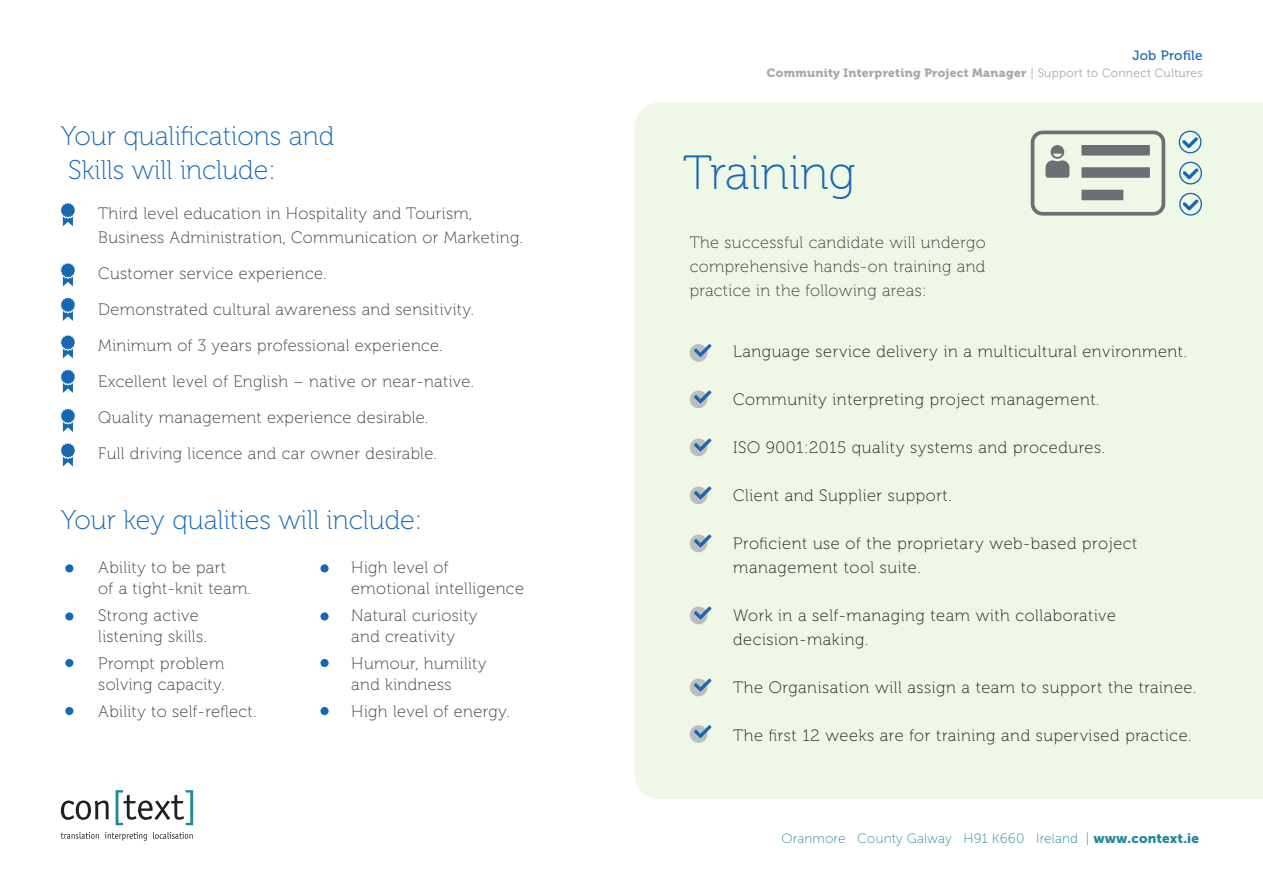
<style>
.page{position:relative;width:1263px;height:893px;background:#fff}
.page>*{position:absolute;margin:0;border:0;box-sizing:border-box;transform-origin:0 0}
.t1{font:48px "Museo 100";color:#1768b4}
.t2{font:27px/34.5px "Museo 100";color:#1768b4}
.t3{font:16.5px/21px "Museo 100";letter-spacing:.025em;color:#3e3e3f}
.t4{font:16.5px/24px "Museo 100";letter-spacing:.035em;color:#231f20}
.t5{font:13.5px "Museo Sans 100";letter-spacing:.01em;color:#238895}
.t6{font:13.5px "Museo 500";letter-spacing:.025em;color:#1768b4}
.t7{font:12px "Museo 900";letter-spacing:.025em;color:#a8a9ad}
.s1{font-family:"Museo 300"}
.s2{font-family:"Museo Sans 900"}
</style>
<div class="page">
<div style="left:635px;top:103px;width:628px;height:696px;background:#eff7e6"></div>
<div style="left:690px;top:344px;width:17px;height:18px;background:#bcbdc0;border-radius:50%"></div>
<svg style="left:694px;top:344px;width:17px;height:13px"></svg>
<div style="left:690px;top:391px;width:17px;height:17px;background:#bcbdc0;border-radius:50%"></div>
<svg style="left:694px;top:390px;width:17px;height:14px"></svg>
<div style="left:690px;top:439px;width:17px;height:17px;background:#bcbdc0;border-radius:50%"></div>
<svg style="left:694px;top:438px;width:17px;height:14px"></svg>
<div style="left:690px;top:486px;width:17px;height:18px;background:#bcbdc0;border-radius:50%"></div>
<svg style="left:694px;top:486px;width:17px;height:13px"></svg>
<div style="left:690px;top:535px;width:17px;height:17px;background:#bcbdc0;border-radius:50%"></div>
<svg style="left:694px;top:534px;width:17px;height:14px"></svg>
<div style="left:690px;top:607px;width:17px;height:17px;background:#bcbdc0;border-radius:50%"></div>
<svg style="left:694px;top:606px;width:17px;height:14px"></svg>
<div style="left:690px;top:679px;width:17px;height:17px;background:#bcbdc0;border-radius:50%"></div>
<svg style="left:694px;top:679px;width:17px;height:13px"></svg>
<div style="left:690px;top:725px;width:17px;height:18px;background:#bcbdc0;border-radius:50%"></div>
<svg style="left:694px;top:725px;width:17px;height:13px"></svg>
<div style="left:65px;top:564px;width:8px;height:8px;background:#1768b4;border-radius:50%"></div>
<div style="left:65px;top:612px;width:8px;height:8px;background:#1768b4;border-radius:50%"></div>
<div style="left:65px;top:659px;width:8px;height:8px;background:#1768b4;border-radius:50%"></div>
<div style="left:65px;top:707px;width:8px;height:8px;background:#1768b4;border-radius:50%"></div>
<div style="left:320px;top:564px;width:9px;height:8px;background:#1768b4;border-radius:50%"></div>
<div style="left:320px;top:612px;width:9px;height:8px;background:#1768b4;border-radius:50%"></div>
<div style="left:320px;top:659px;width:9px;height:8px;background:#1768b4;border-radius:50%"></div>
<div style="left:320px;top:707px;width:9px;height:8px;background:#1768b4;border-radius:50%"></div>
<svg style="left:61px;top:203px;width:14px;height:23px"></svg>
<svg style="left:61px;top:263px;width:14px;height:23px"></svg>
<svg style="left:61px;top:297px;width:14px;height:24px"></svg>
<svg style="left:61px;top:335px;width:14px;height:23px"></svg>
<svg style="left:61px;top:370px;width:14px;height:23px"></svg>
<svg style="left:61px;top:409px;width:14px;height:23px"></svg>
<svg style="left:61px;top:443px;width:14px;height:23px"></svg>
<svg style="left:1179px;top:131px;width:22px;height:22px"></svg>
<svg style="left:1179px;top:162px;width:23px;height:22px"></svg>
<svg style="left:1179px;top:193px;width:23px;height:23px"></svg>
<svg style="left:1031px;top:131px;width:134px;height:85px;background:#c3c9bf"></svg>
<svg style="left:61px;top:832px;width:38px;height:7px"></svg>
<svg style="left:105px;top:832px;width:42px;height:9px"></svg>
<svg style="left:153px;top:832px;width:40px;height:7px"></svg>
<svg style="left:61px;top:800px;width:48px;height:20px"></svg>
<svg style="left:116px;top:790px;width:77px;height:35px"></svg>
<h2 class="t2" style="left:61px;top:119px;width:275px">Your qualifications and<br>Skills will include:</h2>
<p class="t3" style="left:98px;top:201px;width:426px;line-height:24px">Third level education in Hospitality and Tourism,<br>Business Administration, Communication or Marketing.</p>
<p class="t3" style="left:98px;top:255px;width:377px;line-height:36px">Customer service experience.<br>Demonstrated cultural awareness and sensitivity.<br>Minimum of 3 years professional experience.<br>Excellent level of English – native or near-native.<br>Quality management experience desirable.<br>Full driving licence and car owner desirable.</p>
<h2 class="t2" style="left:61px;top:503px;width:363px">Your key qualities will include:</h2>
<p class="t3" style="left:98px;top:557px;width:154px">Ability to be part<br>of a tight-knit team.</p>
<p class="t3" style="left:98px;top:605px;width:110px">Strong active listening skills.</p>
<p class="t3" style="left:98px;top:653px;width:128px">Prompt problem solving capacity.</p>
<p class="t3" style="left:98px;top:701px;width:160px">Ability to self-reflect.</p>
<p class="t3" style="left:351px;top:558px;width:174px">High level of emotional intelligence</p>
<p class="t3" style="left:351px;top:606px;width:128px">Natural curiosity and creativity</p>
<p class="t3" style="left:351px;top:654px;width:137px">Humour, humility and kindness</p>
<p class="t3" style="left:351px;top:702px;width:160px">High level of energy.</p>
<p class="t6" style="left:1132px;top:48px;width:72px">Job Profile</p>
<p class="t7" style="left:767px;top:66px;width:437px">Community Interpreting Project Manager <span class="s1">| Support to Connect Cultures</span></p>
<h1 class="t1" style="left:683px;top:147px;width:174px">Training</h1>
<p class="t3" style="left:690px;top:231px;width:297px;line-height:24px;text-align:justify">The successful candidate will undergo comprehensive hands-on training and practice in the following areas:</p>
<p class="t4" style="left:733px;top:339px;width:455px">Language service delivery in a multicultural environment.</p>
<p class="t4" style="left:733px;top:387px;width:368px">Community interpreting project management.</p>
<p class="t4" style="left:733px;top:435px;width:373px">ISO 9001:2015 quality systems and procedures.</p>
<p class="t4" style="left:733px;top:483px;width:220px">Client and Supplier support.</p>
<p class="t4" style="left:733px;top:531px;width:406px">Proficient use of the proprietary web-based project management tool suite.</p>
<p class="t4" style="left:733px;top:603px;width:384px">Work in a self-managing team with collaborative decision-making.</p>
<p class="t4" style="left:733px;top:675px;width:465px">The Organisation will assign a team to support the trainee.</p>
<p class="t4" style="left:733px;top:723px;width:460px">The first 12 weeks are for training and supervised practice.</p>
<p class="t5" style="left:781px;top:831px;width:419px">Oranmore County Galway H91 K660 Ireland | <span class="s2">www.context.ie</span></p>
</div>
